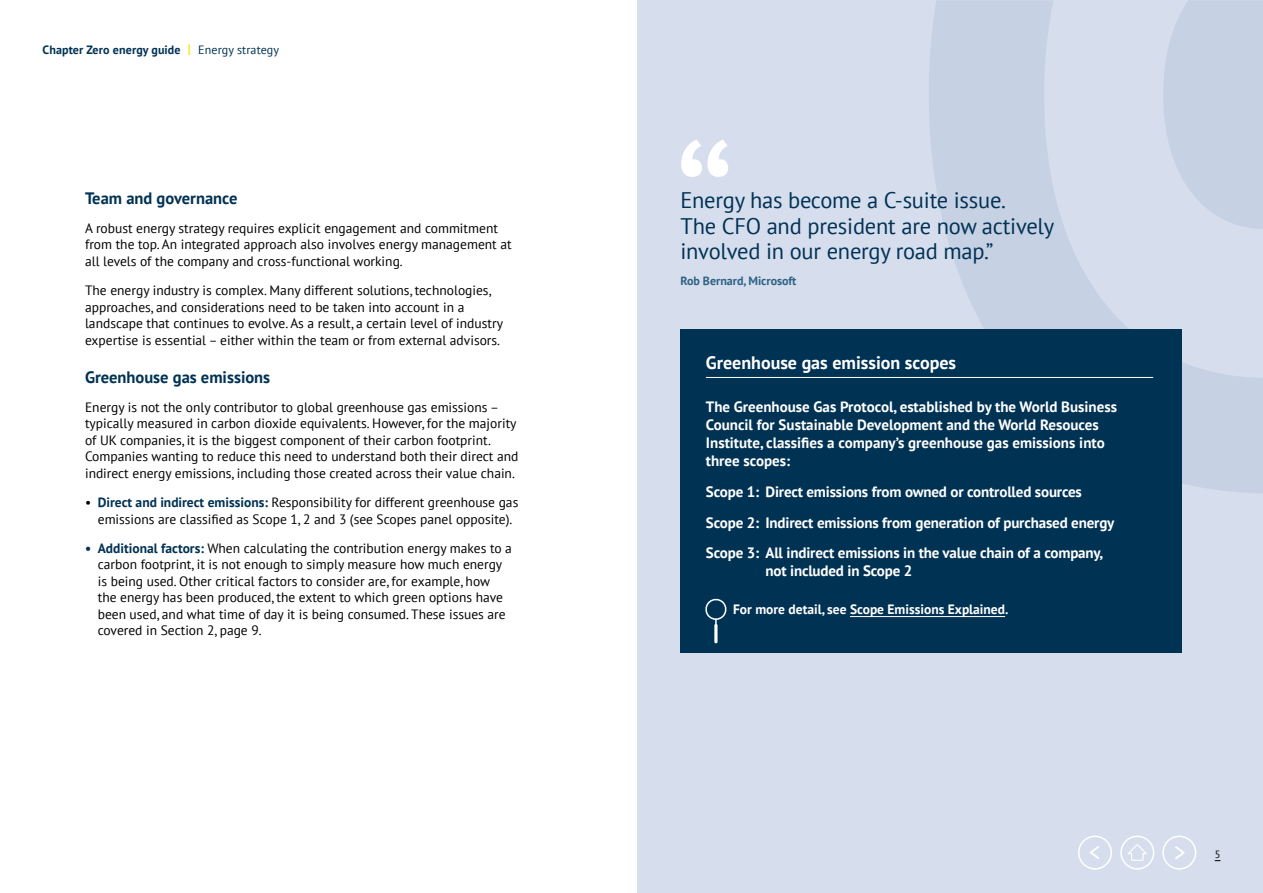
<style>
.page{position:relative;width:1263px;height:893px;background:#fff}
.page>*{position:absolute;margin:0;border:0;box-sizing:border-box;transform-origin:0 0}
.t1{font:180px "PT Sans";color:#fff}
.t2{font:22.5px/25.5px "PT Sans";letter-spacing:-.01em;color:#003254}
.t3{font:700 18px "PT Sans";color:#fff}
.t4{font:700 16.5px "PT Sans";color:#003254}
.t5{font:700 15px/18px "PT Sans";letter-spacing:-.01em;color:#fff}
.t6{font:13.5px/16.5px "PT Sans";color:#000}
.t7{font:700 13.5px "PT Sans";color:#fff}
.t8{font:700 12px "PT Sans";letter-spacing:.01em;color:#003254}
.t9{font:700 12px "PT Sans";color:#2d6184}
.t10{font:10.5px "PT Sans";color:#000}
.s1{font-weight:400;font-size:15px;color:#ffe100}
.s2{font-weight:400}
.s3{font-weight:700;color:#003254}
</style>
<div class="page">
<div style="left:638px;top:0;width:625px;height:893px;background:#d6deee"></div>
<svg style="left:929px;top:1px;width:334px;height:492px;fill:#c7d1e4"></svg>
<div style="left:680px;top:330px;width:502px;height:323px;background:#003254"></div>
<hr style="left:706px;top:377px;width:447px;height:1px;background:#fff">
<hr style="left:850px;top:616px;width:155px;height:1px;background:#fff">
<hr style="left:714px;top:624px;width:3px;height:19px;background:#fff">
<svg style="left:705px;top:598px;width:22px;height:28px"></svg>
<svg style="left:1090px;top:846px;width:9px;height:13px"></svg>
<div style="left:1078px;top:836px;width:34px;height:34px;border:1px solid #fff;border-radius:50%"></div>
<svg style="left:1128px;top:844px;width:18px;height:23px"></svg>
<div style="left:1120px;top:836px;width:34px;height:34px;border:2px solid #fff;border-radius:50%"></div>
<svg style="left:1175px;top:846px;width:10px;height:13px"></svg>
<div style="left:1162px;top:836px;width:34px;height:34px;border:1px solid #fff;border-radius:50%"></div>
<p class="t8" style="left:43px;top:44px;width:238px">Chapter Zero energy guide <span class="s1">I</span> <span class="s2">Energy strategy</span></p>
<p class="t4" style="left:85px;top:191px;width:154px">Team and governance</p>
<p class="t6" style="left:85px;top:221px;width:428px">A robust energy strategy requires explicit engagement and commitment from the top. An integrated approach also involves energy management at all levels of the company and cross-functional working.</p>
<p class="t6" style="left:85px;top:283px;width:419px">The energy industry is complex. Many different solutions, technologies, approaches, and considerations need to be taken into account in a landscape that continues to evolve. As a result, a certain level of industry expertise is essential – either within the team or from external advisors.</p>
<p class="t4" style="left:85px;top:369px;width:187px">Greenhouse gas emissions</p>
<p class="t6" style="left:85px;top:400px;width:435px">Energy is not the only contributor to global greenhouse gas emissions – typically measured in carbon dioxide equivalents. However, for the majority of UK companies, it is the biggest component of their carbon footprint.<br>Companies wanting to reduce this need to understand both their direct and indirect energy emissions, including those created across their value chain.</p>
<p class="t6" style="left:85px;top:495px;width:435px;text-align:center">• <span class="s3">Direct and indirect emissions:</span> Responsibility for different greenhouse gas emissions are classified as Scope 1, 2 and 3 (see Scopes panel opposite).</p>
<p class="t6" style="left:98px;top:541px;width:416px;text-indent:-13px"><span class="s3">• Additional factors:</span> When calculating the contribution energy makes to a carbon footprint, it is not enough to simply measure how much energy is being used. Other critical factors to consider are, for example, how the energy has been produced, the extent to which green options have been used, and what time of day it is being consumed. These issues are covered in Section 2, page 9.</p>
<h1 class="t1" style="left:674px;top:136px;width:63px">“</h1>
<h2 class="t2" style="left:680px;top:189px;width:376px">Energy has become a C-suite issue.<br>The CFO and president are now actively involved in our energy road map.”</h2>
<p class="t9" style="left:680px;top:276px;width:118px">Rob Bernard, Microsoft</p>
<h3 class="t3" style="left:706px;top:354px;width:252px">Greenhouse gas emission scopes</h3>
<p class="t5" style="left:706px;top:399px;width:413px">The Greenhouse Gas Protocol, established by the World Business Council for Sustainable Development and the World Resouces Institute, classifies a company’s greenhouse gas emissions into three scopes:</p>
<p class="t5" style="left:706px;top:477px;width:410px;line-height:30.8px">Scope 1: Direct emissions from owned or controlled sources<br>Scope 2: Indirect emissions from generation of purchased energy<br>Scope 3: All indirect emissions in the value chain of a company,</p>
<p class="t5" style="left:765px;top:563px;width:148px">not included in Scope 2</p>
<p class="t7" style="left:733px;top:603px;width:277px">For more detail, see Scope Emissions Explained.</p>
<p class="t10" style="left:1215px;top:850px;width:7px">5</p>
</div>
